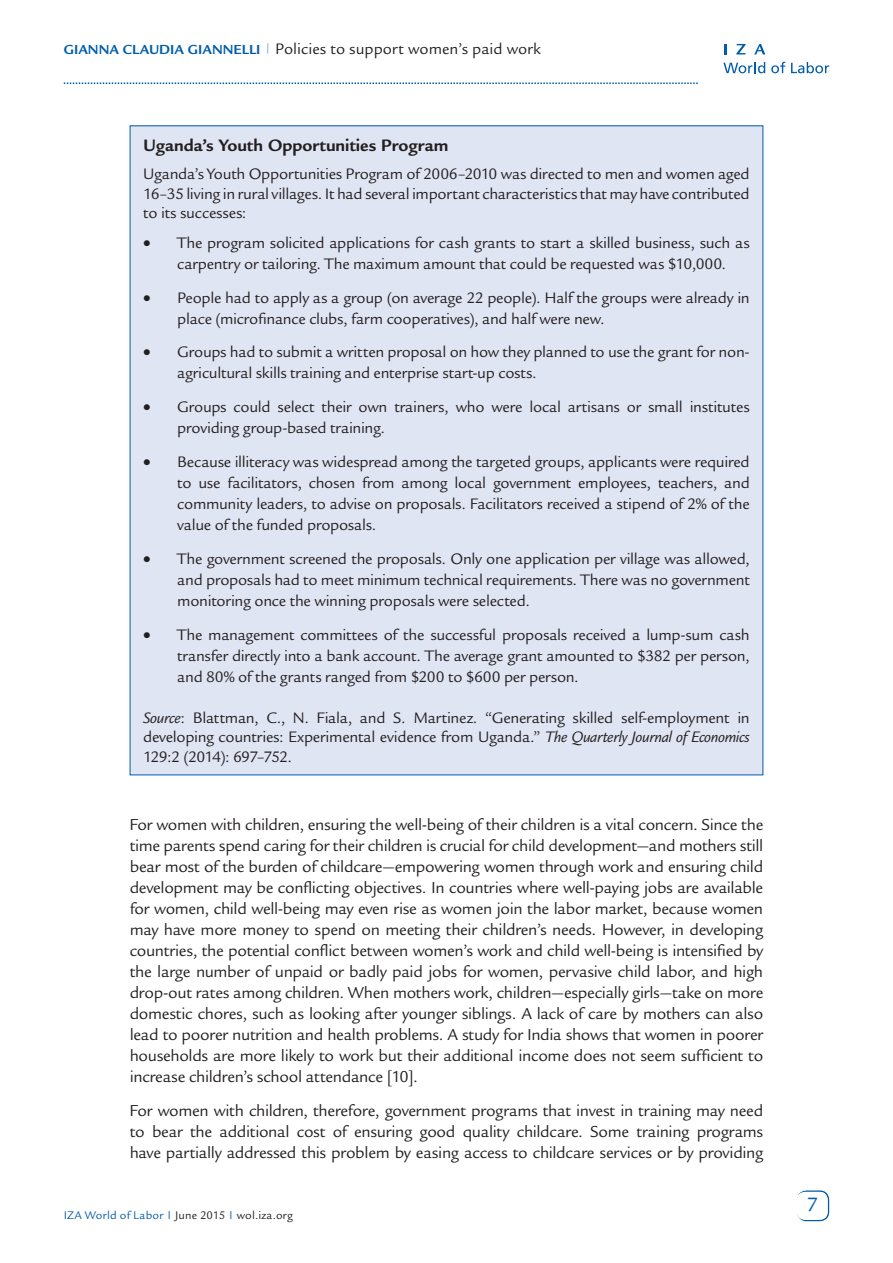
<style>
.page{position:relative;width:893px;height:1263px;background:#fff}
.page>*{position:absolute;margin:0;border:0;box-sizing:border-box;transform-origin:0 0}
.t1{font:21px "Legacy Sans Std";color:#015dab}
.t2{font:700 18px "Legacy Sans Std";color:#231f20}
.t3{font:17.25px/21px "Legacy Sans Std";letter-spacing:-.02em;color:#231f20;text-align:justify}
.t4{font:16.5px/21px "Legacy Sans Std";letter-spacing:-.015em;color:#231f20;text-align:justify}
.t5{font:12px "Legacy Sans Std";letter-spacing:.015em;color:#231f20}
.s1{font-weight:700;font-size:14.25px;color:#015dab}
.s2{font-style:italic}
.s3{color:#015dab}
</style>
<div class="page">
<div style="left:797px;top:1190px;width:32px;height:31px;border:2px solid #015dab;border-radius:9px"></div>
<div style="left:797px;top:1192px;width:31px;height:28px;background:#fff;border-radius:9px"></div>
<svg style="left:64px;top:82px;width:634px;height:2px"></svg>
<svg style="left:723px;top:62px;width:42px;height:11px"></svg>
<svg style="left:771px;top:62px;width:14px;height:11px"></svg>
<svg style="left:791px;top:62px;width:38px;height:11px"></svg>
<svg style="left:724px;top:44px;width:2px;height:10px"></svg>
<svg style="left:736px;top:44px;width:10px;height:10px"></svg>
<svg style="left:754px;top:44px;width:11px;height:10px"></svg>
<div style="left:130px;top:126px;width:633px;height:649px;background:#e0e5f3"></div>
<p class="t4" style="left:64px;top:38px;width:479px"><span class="s1">Gianna Claudia Giannelli</span> <sup>|</sup> Policies to support women’s paid work</p>
<p class="t2" style="left:143px;top:135px;width:307px">Uganda’s Youth Opportunities Program</p>
<p class="t4" style="left:143px;top:165px;width:608px;line-height:19.5px">Uganda’s Youth Opportunities Program of 2006–2010 was directed to men and women aged 16–35 living in rural villages. It had several important characteristics that may have contributed to its successes:</p>
<p class="t4" style="left:177px;top:232px;width:574px;text-indent:-34px">• The program solicited applications for cash grants to start a skilled business, such as carpentry or tailoring. The maximum amount that could be requested was $10,000.</p>
<p class="t4" style="left:177px;top:287px;width:574px;text-indent:-34px">• People had to apply as a group (on average 22 people). Half the groups were already in place (microfinance clubs, farm cooperatives), and half were new.</p>
<p class="t4" style="left:177px;top:342px;width:574px;text-indent:-34px">• Groups had to submit a written proposal on how they planned to use the grant for non&shy;agricultural skills training and enterprise start-up costs.</p>
<p class="t4" style="left:177px;top:397px;width:574px;text-indent:-34px">• Groups could select their own trainers, who were local artisans or small institutes providing group-based training.</p>
<p class="t4" style="left:177px;top:451px;width:574px;text-indent:-34px">• Because illiteracy was widespread among the targeted groups, applicants were required to use facilitators, chosen from among local government employees, teachers, and community leaders, to advise on proposals. Facilitators received a stipend of 2% of the value of the funded proposals.</p>
<p class="t4" style="left:177px;top:548px;width:574px;text-indent:-34px">• The government screened the proposals. Only one application per village was allowed, and proposals had to meet minimum technical requirements. There was no government monitoring once the winning proposals were selected.</p>
<p class="t4" style="left:177px;top:624px;width:574px;text-indent:-34px">• The management committees of the successful proposals received a lump-sum cash transfer directly into a bank account. The average grant amounted to $382 per person, and 80% of the grants ranged from $200 to $600 per person.</p>
<p class="t4" style="left:143px;top:708px;width:608px;line-height:19.5px"><span class="s2">Source</span>: Blattman, C., N. Fiala, and S. Martinez. “Generating skilled self-employment in developing countries: Experimental evidence from Uganda.” <span class="s2">The Quarterly Journal of Economics </span>129:2 (2014): 697–752.</p>
<p class="t3" style="left:130px;top:814px;width:635px">For women with children, ensuring the well-being of their children is a vital concern. Since the time parents spend caring for their children is crucial for child development—and mothers still bear most of the burden of childcare—empowering women through work and ensuring child development may be conflicting objectives. In countries where well-paying jobs are available for women, child well-being may even rise as women join the labor market, because women may have more money to spend on meeting their children’s needs. However, in developing countries, the potential conflict between women’s work and child well-being is intensified by the large number of unpaid or badly paid jobs for women, pervasive child labor, and high drop-out rates among children. When mothers work, children—especially girls—take on more domestic chores, such as looking after younger siblings. A lack of care by mothers can also lead to poorer nutrition and health problems. A study for India shows that women in poorer households are more likely to work but their additional income does not seem sufficient to increase children’s school attendance [10].</p>
<p class="t3" style="left:130px;top:1100px;width:635px">For women with children, therefore, government programs that invest in training may need to bear the additional cost of ensuring good quality childcare. Some training programs have partially addressed this problem by easing access to childcare services or by providing</p>
<p class="t5" style="left:64px;top:1208px;width:231px"><span class="s3">IZA World of Labor</span> <sup>|</sup> June 2015 <sup>|</sup> wol.iza.org</p>
<p class="t1" style="left:807px;top:1192px;width:13px">7</p>
</div>
